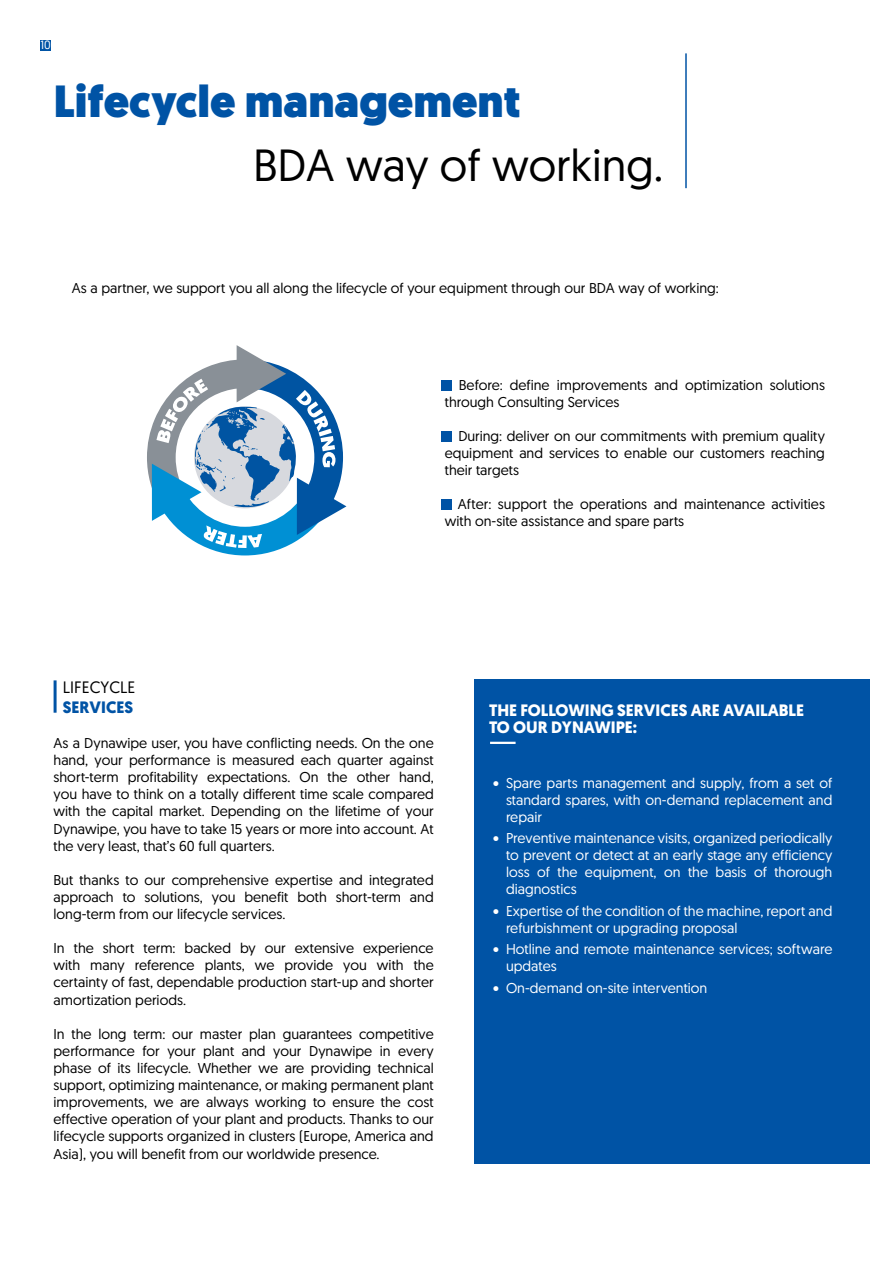
<style>
.page{position:relative;width:893px;height:1263px;background:#fff}
.page>*{position:absolute;margin:0;border:0;box-sizing:border-box;transform-origin:0 0}
.t1{font:900 45px "Geomanist";color:#0053a5}
.t2{font:45px "Geomanist";color:#000}
.t3{font:700 16.5px/16.5px "Geomanist";color:#fff}
.t4{font:16.5px "Geomanist";color:#000}
.t5{font:700 16.5px "Geomanist";color:#0053a5}
.t6{font:14.25px/17.1px "Geomanist";color:#000;text-align:justify}
.t7{font:14.25px/17.1px "Geomanist";color:#fff;text-align:justify}
.t8{font:12px "Geomanist";color:#fff}
</style>
<div class="page">
<div style="left:40px;top:40px;width:11px;height:11px;background:#0053a5"></div>
<div style="left:442px;top:380px;width:10px;height:11px;background:#0053a5"></div>
<div style="left:442px;top:431px;width:10px;height:11px;background:#0053a5"></div>
<div style="left:442px;top:499px;width:10px;height:11px;background:#0053a5"></div>
<hr style="left:685px;top:53px;width:2px;height:135px;background:#0053a5">
<hr style="left:54px;top:680px;width:3px;height:33px;background:#0053a5">
<div style="left:474px;top:679px;width:396px;height:485px;background:#0053a5"></div>
<hr style="left:490px;top:742px;width:26px;height:2px;background:#fff">
<svg style="left:147px;top:345px;width:200px;height:211px"></svg>
<hr style="left:892px;top:0;width:1px;height:370px;background:#b6b9be">
<p class="t8" style="left:41px;top:37px;width:12px">10</p>
<h1 class="t1" style="left:54px;top:71px;width:469px">Lifecycle management</h1>
<h1 class="t2" style="left:253px;top:136px;width:412px">BDA way of working.</h1>
<p class="t6" style="left:72px;top:279px;width:649px">As a partner, we support you all along the lifecycle of your equipment through our BDA way of working:</p>
<p class="t6" style="left:445px;top:376px;width:382px;text-indent:14px">Before: define improvements and optimization solutions through Consulting Services</p>
<p class="t6" style="left:445px;top:427px;width:382px;text-indent:14px">During: deliver on our commitments with premium quality equipment and services to enable our customers reaching their targets</p>
<p class="t6" style="left:445px;top:495px;width:382px;text-indent:13px">After: support the operations and maintenance activities with on-site assistance and spare parts</p>
<p class="t4" style="left:63px;top:676px;width:74px">LIFECYCLE</p>
<p class="t5" style="left:63px;top:696px;width:72px">SERVICES</p>
<p class="t6" style="left:54px;top:734px;width:382px">As a Dynawipe user, you have conflicting needs. On the one hand, your performance is measured each quarter against short-term profitability expectations. On the other hand, you have to think on a totally different time scale compared with the capital market. Depending on the lifetime of your Dynawipe, you have to take 15 years or more into account. At the very least, that’s 60 full quarters.</p>
<p class="t6" style="left:54px;top:871px;width:382px">But thanks to our comprehensive expertise and integrated approach to solutions, you benefit both short-term and long-term from our lifecycle services.</p>
<p class="t6" style="left:54px;top:939px;width:382px">In the short term: backed by our extensive experience with many reference plants, we provide you with the certainty of fast, dependable production start-up and shorter amortization periods.</p>
<p class="t6" style="left:54px;top:1025px;width:382px">In the long term: our master plan guarantees competitive performance for your plant and your Dynawipe in every phase of its lifecycle. Whether we are providing technical support, optimizing maintenance, or making permanent plant improvements, we are always working to ensure the cost effective operation of your plant and products. Thanks to our lifecycle supports organized in clusters (Europe, America and Asia), you will benefit from our worldwide presence.</p>
<p class="t3" style="left:489px;top:702px;width:317px">THE FOLLOWING SERVICES ARE AVAILABLE<br>TO OUR DYNAWIPE:</p>
<p class="t7" style="left:506px;top:773px;width:328px;text-indent:-13px">• Spare parts management and supply, from a set of standard spares, with on-demand replacement and repair</p>
<p class="t7" style="left:506px;top:829px;width:328px;text-indent:-13px">• Preventive maintenance visits, organized periodically to prevent or detect at an early stage any efficiency loss of the equipment, on the basis of thorough diagnostics</p>
<p class="t7" style="left:506px;top:902px;width:328px;text-indent:-13px">• Expertise of the condition of the machine, report and refurbishment or upgrading proposal</p>
<p class="t7" style="left:506px;top:940px;width:328px;text-indent:-13px">• Hotline and remote maintenance services; software updates</p>
<p class="t7" style="left:493px;top:979px;width:216px">• On-demand on-site intervention</p>
</div>
